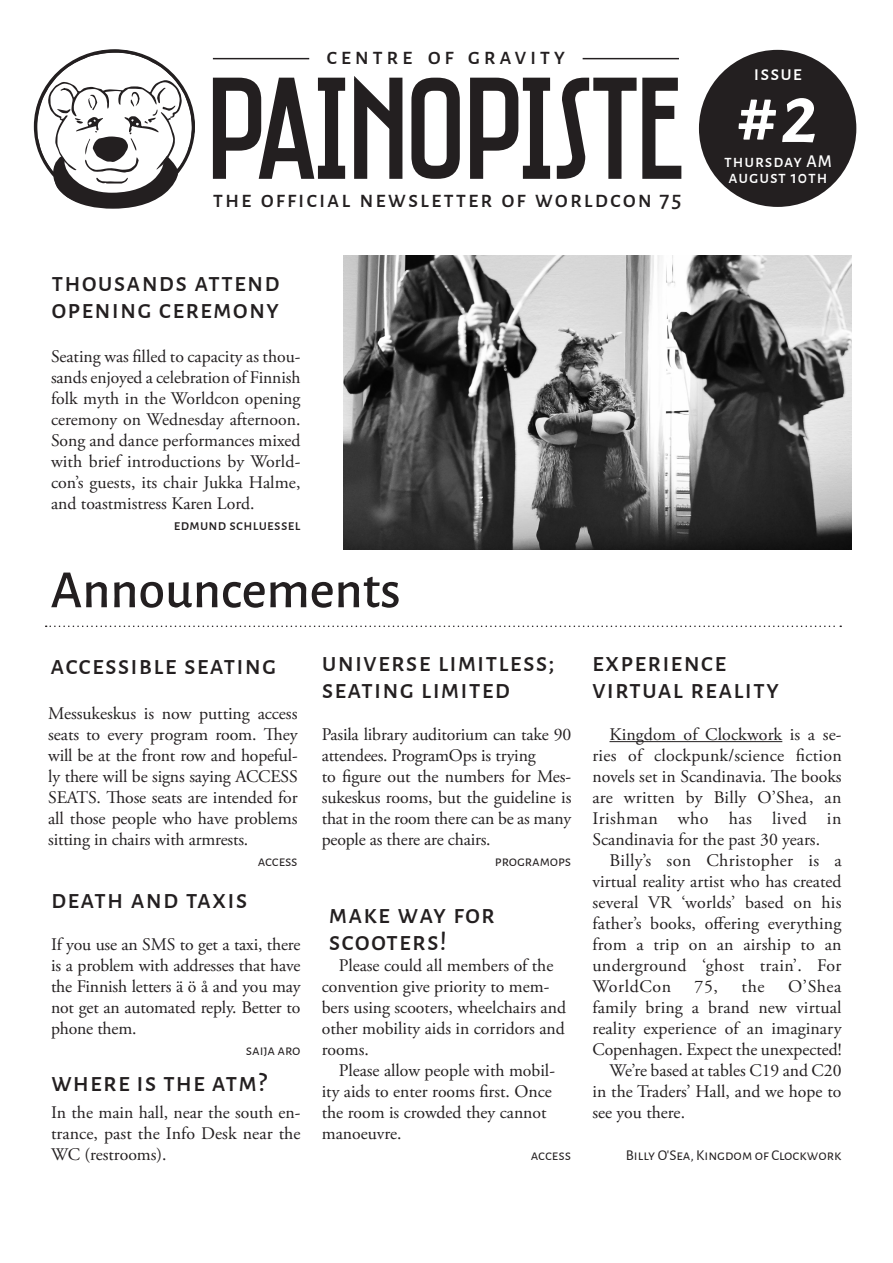
<style>
.page{position:relative;width:893px;height:1263px;background:#fff}
.page>*{position:absolute;margin:0;border:0;box-sizing:border-box;transform-origin:0 0}
.t1{font:700 73.8px "Alegreya Sans SC";color:#fff}
.headline1a{font:500 54px "Alegreya Sans";color:#231f20}
.headline2{font:500 27px/27px "Alegreya Sans SC";letter-spacing:.04em;color:#231f20}
.subheadline{font:500 27px "Alegreya Sans SC";letter-spacing:.04em;color:#231f20}
.t2{font:500 23.7px "Alegreya Sans SC";letter-spacing:.08em;color:#231f20}
.t3{font:500 23.7px "Alegreya Sans SC";letter-spacing:.15em;color:#231f20}
.t4{font:500 20.7px "Alegreya Sans SC";letter-spacing:.05em;color:#fff}
.t5{font:17.7px/21px "Adobe Garamond Pro";color:#231f20;text-align:justify}
.t6{font:500 17.7px "Alegreya Sans SC";letter-spacing:.05em;color:#fff}
.writer{font:15px "Alegreya Sans SC";letter-spacing:-.01em;color:#231f20}
.writer-2{font:500 15px "Alegreya Sans SC";letter-spacing:.02em;color:#231f20}
.s1{font-style:italic}
</style>
<div class="page">
<svg style="left:212px;top:76px;width:470px;height:103px"></svg>
<div style="left:699px;top:50px;width:157px;height:157px;background:#231f20;border-radius:50%"></div>
<hr style="left:213px;top:58px;width:96px;height:1px;background:#231f20">
<hr style="left:583px;top:58px;width:96px;height:1px;background:#231f20">
<svg style="left:34px;top:49px;width:161px;height:160px"></svg>
<svg style="left:46px;top:625px;width:795px;height:2px"></svg>
<img style="left:343px;top:255px;width:508px;height:294px">
<hr style="left:609px;top:741px;width:173px;height:1px;background:#231f20">
<h3 class="t3" style="left:326px;top:40px;width:240px">centre of gravity</h3>
<h3 class="t2" style="left:213px;top:182px;width:470px">the official newsletter of worldcon 75</h3>
<p class="headline2" style="left:51px;top:268px;width:230px">thousands attend opening ceremony</p>
<p class="t5" style="left:51px;top:346px;width:251px">Seating was filled to capacity as thou&shy;sands enjoyed a celebration of Finnish folk myth in the Worldcon opening ceremony on Wednesday afternoon.<br>Song and dance performances mixed with brief introductions by World&shy;con’s guests, its chair Jukka Halme, and toastmistress Karen Lord.</p>
<p class="writer-2" style="left:174px;top:514px;width:128px">edmund schluessel</p>
<p class="headline1a" style="left:51px;top:552px;width:351px">Announcements</p>
<p class="t4" style="left:754px;top:59px;width:50px">issue</p>
<p class="t1" style="left:737px;top:64px;width:82px">#<span class="s1">2</span></p>
<p class="t6" style="left:724px;top:148px;width:109px">thursday AM</p>
<p class="t6" style="left:729px;top:165px;width:100px">august 10th</p>
<p class="headline2" style="left:51px;top:650px;width:227px">accessible seating</p>
<p class="t5" style="left:48px;top:703px;width:251px">Messukeskus is now putting access seats to every program room. They will be at the front row and hopeful&shy;ly there will be signs saying ACCESS SEATS. Those seats are intended for all those people who have problems sitting in chairs with armrests.</p>
<p class="writer" style="left:258px;top:851px;width:41px">access</p>
<p class="headline2" style="left:51px;top:885px;width:198px">death and taxis</p>
<p class="t5" style="left:51px;top:934px;width:251px">If you use an SMS to get a taxi, there is a problem with addresses that have the Finnish letters ä ö å and you may not get an automated reply. Better to phone them.</p>
<p class="writer" style="left:246px;top:1040px;width:56px">saija aro</p>
<p class="subheadline" style="left:51px;top:1063px;width:217px">where is the atm?</p>
<p class="t5" style="left:51px;top:1102px;width:251px">In the main hall, near the south en&shy;trance, past the Info Desk near the WC (restrooms).</p>
<p class="headline2" style="left:322px;top:647px;width:235px">universe limitless;</p>
<p class="headline2" style="left:322px;top:674px;width:190px">seating limited</p>
<p class="t5" style="left:322px;top:724px;width:251px">Pasila library auditorium can take 90 attendees. ProgramOps is trying</p>
<p class="t5" style="left:322px;top:766px;width:251px">to figure out the numbers for Mes&shy;sukeskus rooms, but the guideline is that in the room there can be as many people as there are chairs.</p>
<p class="writer" style="left:495px;top:851px;width:78px">programops</p>
<p class="headline2" style="left:329px;top:899px;width:168px">make way for scooters!</p>
<p class="t5" style="left:322px;top:955px;width:246px;text-align:left;text-indent:17px">Please could all members of the convention give priority to mem&shy;bers using scooters, wheelchairs and other mobility aids in corridors and rooms.</p>
<p class="t5" style="left:322px;top:1060px;width:235px;text-align:left;text-indent:17px">Please allow people with mobil&shy;ity aids to enter rooms first. Once the room is crowded they cannot manoeuvre.</p>
<p class="writer" style="left:531px;top:1145px;width:42px">access</p>
<p class="headline2" style="left:592px;top:647px;width:136px">experience</p>
<p class="headline2" style="left:592px;top:674px;width:189px">virtual reality</p>
<p class="t5" style="left:592px;top:724px;width:251px;text-indent:17px">Kingdom of Clockwork is a se&shy;ries of clockpunk/science fiction novels set in Scandinavia. The books are written by Billy O’Shea, an Irishman who has lived in Scandinavia for the past 30 years.</p>
<p class="t5" style="left:592px;top:850px;width:251px;text-indent:17px">Billy’s son Christopher is a virtual reality artist who has created several VR ‘worlds’ based on his father’s books, offering everything from a trip on an airship to an underground ‘ghost train’. For WorldCon</p>
<p class="t5" style="left:592px;top:976px;width:251px;text-indent:196px">O’Shea family bring a brand new virtual reality experience of an imaginary Copenhagen. Expect the unexpected!</p>
<p class="t5" style="left:592px;top:1060px;width:251px;text-indent:17px">We’re based at tables C19 and C20 in the Traders’ Hall, and we hope to see you there.</p>
<p class="writer" style="left:626px;top:1145px;width:217px">Billy O’Sea, Kingdom of Clockwork</p>
<p class="t5" style="left:695px;top:976px;width:25px">75,</p>
<p class="t5" style="left:742px;top:976px;width:24px">the</p>
</div>
